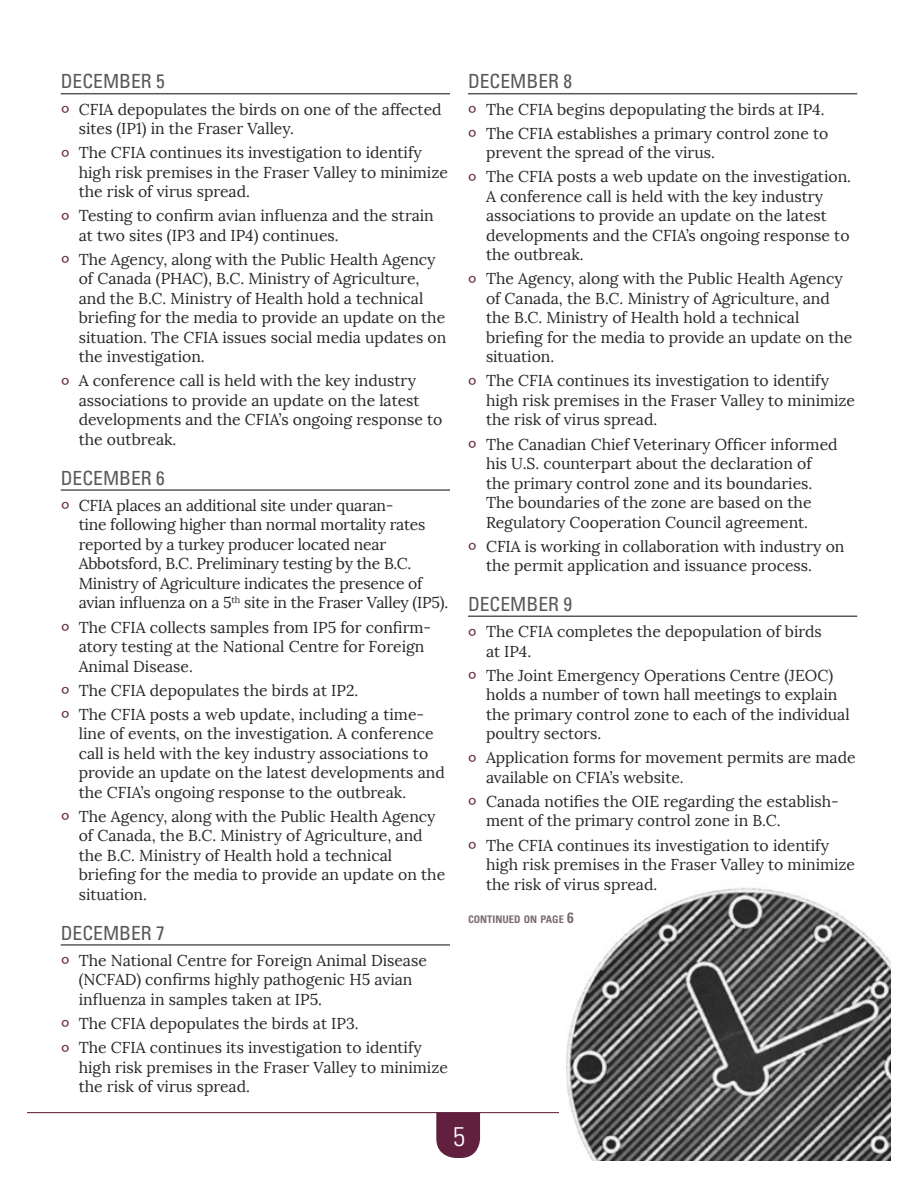
<style>
.page{position:relative;width:918px;height:1188px;background:#fff}
.page>*{position:absolute;margin:0;border:0;box-sizing:border-box;transform-origin:0 0}
.t1{font:300 condensed 27px "Univers LT Std";color:#fff}
.t2{font:condensed 19.5px "Univers LT Std";color:#58595b}
.t3{font:15.75px/19.5px "Lora";color:#292829}
.t4{font:700 condensed 10.5px "Univers LT Std";color:#7b6d73}
.s1{font-size:22.5px;color:#6c324a}
.s2{font-size:15px}
</style>
<div class="page">
<svg style="left:436px;top:1113px;width:44px;height:45px;background:#6e324d"></svg>
<hr style="left:27px;top:1112px;width:864px;height:1px;background:#561935">
<img style="left:559px;top:887px;width:332px;height:274px">
<hr style="left:61px;top:93px;width:389px;height:1px;background:#58595b">
<hr style="left:61px;top:489px;width:389px;height:2px;background:#58595b">
<hr style="left:61px;top:944px;width:389px;height:2px;background:#58595b">
<hr style="left:468px;top:93px;width:389px;height:1px;background:#58595b">
<hr style="left:468px;top:615px;width:389px;height:2px;background:#58595b">
<p class="t2" style="left:61px;top:69px;width:105px">DECEMBER 5</p>
<p class="t3" style="left:79px;top:99px;width:364px;text-indent:-18px"><span class="s1">°</span> CFIA depopulates the birds on one of the affected sites (IP1) in the Fraser Valley.</p>
<p class="t3" style="left:79px;top:143px;width:371px;text-indent:-18px"><span class="s1">°</span> The CFIA continues its investigation to identify high risk premises in the Fraser Valley to minimize the risk of virus spread.</p>
<p class="t3" style="left:79px;top:206px;width:357px;text-indent:-18px"><span class="s1">°</span> Testing to confirm avian influenza and the strain at two sites (IP3 and IP4) continues.</p>
<p class="t3" style="left:79px;top:250px;width:369px;text-indent:-18px"><span class="s1">°</span> The Agency, along with the Public Health Agency of Canada (PHAC), B.C. Ministry of Agriculture, and the B.C. Ministry of Health hold a technical briefing for the media to provide an update on the situation. The CFIA issues social media updates on the investigation.</p>
<p class="t3" style="left:79px;top:371px;width:365px;text-indent:-18px"><span class="s1">°</span> A conference call is held with the key industry associations to provide an update on the latest developments and the CFIA’s ongoing response to the outbreak.</p>
<p class="t2" style="left:61px;top:465px;width:105px">DECEMBER 6</p>
<p class="t3" style="left:79px;top:496px;width:371px;text-indent:-18px"><span class="s1">°</span> CFIA places an additional site under quaran-<br>tine following higher than normal mortality rates reported by a turkey producer located near Abbotsford, B.C. Preliminary testing by the B.C.<br>Ministry of Agriculture indicates the presence of avian influenza on a 5<sup>th</sup> site in the Fraser Valley (IP5).</p>
<p class="t3" style="left:79px;top:617px;width:354px;text-indent:-18px"><span class="s1">°</span> The CFIA collects samples from IP5 for confirm&shy;atory testing at the National Centre for Foreign<br>Animal Disease.</p>
<p class="t3" style="left:61px;top:678px;width:365px;line-height:24.2px"><span class="s1">°</span> The CFIA depopulates the birds at IP2.<br><span class="s1">°</span> The CFIA posts a web update, including a time-</p>
<p class="t3" style="left:79px;top:724px;width:368px">line of events, on the investigation. A conference call is held with the key industry associations to provide an update on the latest developments and the CFIA’s ongoing response to the outbreak.</p>
<p class="t3" style="left:79px;top:807px;width:368px;text-indent:-18px"><span class="s1">°</span> The Agency, along with the Public Health Agency of Canada, the B.C. Ministry of Agriculture, and the B.C. Ministry of Health hold a technical briefing for the media to provide an update on the situation.</p>
<p class="t2" style="left:61px;top:920px;width:105px">DECEMBER 7</p>
<p class="t3" style="left:79px;top:951px;width:350px;text-indent:-18px"><span class="s1">°</span> The National Centre for Foreign Animal Disease (NCFAD) confirms highly pathogenic H5 avian influenza in samples taken at IP5.</p>
<p class="t3" style="left:61px;top:1011px;width:363px;line-height:24.2px"><span class="s1">°</span> The CFIA depopulates the birds at IP3.<br><span class="s1">°</span> The CFIA continues its investigation to identify</p>
<p class="t3" style="left:79px;top:1057px;width:371px">high risk premises in the Fraser Valley to minimize the risk of virus spread.</p>
<p class="t2" style="left:468px;top:69px;width:105px">DECEMBER 8</p>
<p class="t3" style="left:468px;top:97px;width:362px;line-height:24.2px"><span class="s1">°</span> The CFIA begins depopulating the birds at IP4. <span class="s1">°</span> The CFIA establishes a primary control zone to</p>
<p class="t3" style="left:468px;top:141px;width:385px;line-height:24.2px;text-indent:18px">prevent the spread of the virus.<br><span class="s1">°</span> The CFIA posts a web update on the investigation.</p>
<p class="t3" style="left:486px;top:187px;width:365px">A conference call is held with the key industry associations to provide an update on the latest developments and the CFIA’s ongoing response to the outbreak.</p>
<p class="t3" style="left:486px;top:269px;width:368px;text-indent:-18px"><span class="s1">°</span> The Agency, along with the Public Health Agency of Canada, the B.C. Ministry of Agriculture, and the B.C. Ministry of Health hold a technical briefing for the media to provide an update on the situation.</p>
<p class="t3" style="left:486px;top:371px;width:371px;text-indent:-18px"><span class="s1">°</span> The CFIA continues its investigation to identify high risk premises in the Fraser Valley to minimize the risk of virus spread.</p>
<p class="t3" style="left:486px;top:434px;width:353px;text-indent:-18px"><span class="s1">°</span> The Canadian Chief Veterinary Officer informed his U.S. counterpart about the declaration of the primary control zone and its boundaries.<br>The boundaries of the zone are based on the Regulatory Cooperation Council agreement.</p>
<p class="t3" style="left:486px;top:536px;width:360px;text-indent:-18px"><span class="s1">°</span> CFIA is working in collaboration with industry on the permit application and issuance process.</p>
<p class="t2" style="left:468px;top:592px;width:105px">DECEMBER 9</p>
<p class="t3" style="left:486px;top:622px;width:337px;text-indent:-18px"><span class="s1">°</span> The CFIA completes the depopulation of birds at IP4.</p>
<p class="t3" style="left:486px;top:666px;width:365px;text-indent:-18px"><span class="s1">°</span> The Joint Emergency Operations Centre (JEOC) holds a number of town hall meetings to explain the primary control zone to each of the individual poultry sectors.</p>
<p class="t3" style="left:486px;top:748px;width:371px;text-indent:-18px"><span class="s1">°</span> Application forms for movement permits are made available on CFIA’s website.</p>
<p class="t3" style="left:486px;top:792px;width:355px;text-indent:-18px"><span class="s1">°</span> Canada notifies the OIE regarding the establish&shy;ment of the primary control zone in B.C.</p>
<p class="t3" style="left:486px;top:835px;width:371px;text-indent:-18px"><span class="s1">°</span> The CFIA continues its investigation to identify high risk premises in the Fraser Valley to minimize the risk of virus spread.</p>
<p class="t4" style="left:468px;top:912px;width:107px">CONTINUED ON PAGE <span class="s2">6</span></p>
<h1 class="t1" style="left:453px;top:1120px;width:13px">5</h1>
</div>
